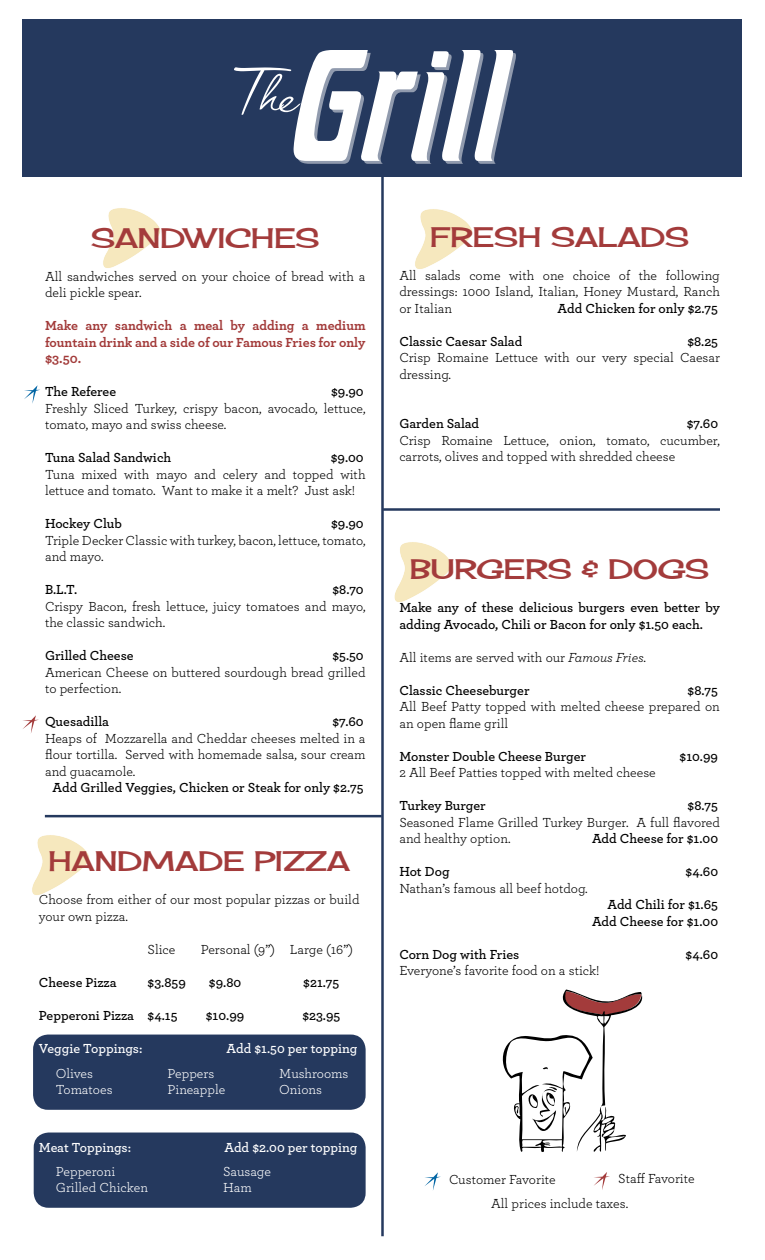
<style>
.page{position:relative;width:765px;height:1260px;background:#fff}
.page>*{position:absolute;margin:0;border:0;box-sizing:border-box;transform-origin:0 0}
.t1{font:27.5px "Cherry Cream Soda";color:#a33b3b}
.t2{font:13.75px/16.5px "Archer";color:#000}
.t3{font:600 13.75px/16.5px "Archer";color:#000}
.t4{font:700 13.75px/16.5px "Archer";color:#a23a39;text-align:justify}
.t5{font:13.75px "Archer";color:#fff}
.t6{font:600 13.75px "Archer";color:#fff}
.s1{font-style:italic}
</style>
<div class="page">
<img style="left:103px;top:208px;width:57px;height:60px">
<img style="left:394px;top:542px;width:58px;height:60px">
<img style="left:415px;top:209px;width:57px;height:60px">
<div style="left:22px;top:19px;width:720px;height:159px;background:#25395e"></div>
<hr style="left:381px;top:163px;width:3px;height:1073px;background:#25395e">
<hr style="left:383px;top:508px;width:337px;height:3px;background:#25395e">
<svg style="left:234px;top:50px;width:282px;height:114px"></svg>
<img style="left:32px;top:816px;width:69px;height:79px">
<div style="left:33px;top:1035px;width:333px;height:75px;background:#25395e;border-radius:15px"></div>
<div style="left:34px;top:1133px;width:332px;height:75px;background:#25395e;border-radius:15px"></div>
<hr style="left:45px;top:815px;width:337px;height:2px;background:#25395e">
<svg style="left:502px;top:990px;width:141px;height:162px"></svg>
<svg style="left:24px;top:385px;width:16px;height:19px"></svg>
<svg style="left:425px;top:1172px;width:16px;height:18px"></svg>
<svg style="left:594px;top:1172px;width:16px;height:18px"></svg>
<svg style="left:23px;top:715px;width:16px;height:18px"></svg>
<p class="t1" style="left:91px;top:221px;width:230px">SANDWICHES</p>
<p class="t2" style="left:45px;top:267px;width:322px">All sandwiches served on your choice of bread with a deli pickle spear.</p>
<p class="t4" style="left:45px;top:317px;width:322px">Make any sandwich a meal by adding a medium fountain drink and a side of our Famous Fries for only $3.50.</p>
<p class="t3" style="left:45px;top:383px;width:73px">The Referee</p>
<p class="t3" style="left:331px;top:383px;width:34px">$9.90</p>
<p class="t2" style="left:45px;top:399px;width:322px">Freshly Sliced Turkey, crispy bacon, avocado, lettuce, tomato, mayo and swiss cheese.</p>
<p class="t3" style="left:45px;top:449px;width:128px">Tuna Salad Sandwich</p>
<p class="t3" style="left:331px;top:449px;width:34px">$9.00</p>
<p class="t2" style="left:45px;top:465px;width:322px">Tuna mixed with mayo and celery and topped with lettuce and tomato. Want to make it a melt? Just ask!</p>
<p class="t3" style="left:45px;top:515px;width:78px">Hockey Club</p>
<p class="t3" style="left:331px;top:515px;width:34px">$9.90</p>
<p class="t2" style="left:45px;top:531px;width:322px">Triple Decker Classic with turkey, bacon, lettuce, tomato, and mayo.</p>
<p class="t3" style="left:45px;top:581px;width:34px">B.L.T.</p>
<p class="t3" style="left:332px;top:581px;width:33px">$8.70</p>
<p class="t2" style="left:45px;top:597px;width:322px">Crispy Bacon, fresh lettuce, juicy tomatoes and mayo, the classic sandwich.</p>
<p class="t3" style="left:45px;top:647px;width:90px">Grilled Cheese</p>
<p class="t3" style="left:332px;top:647px;width:33px">$5.50</p>
<p class="t2" style="left:45px;top:663px;width:322px">American Cheese on buttered sourdough bread grilled to perfection.</p>
<p class="t3" style="left:45px;top:713px;width:66px">Quesadilla</p>
<p class="t3" style="left:332px;top:713px;width:33px">$7.60</p>
<p class="t2" style="left:45px;top:729px;width:322px;text-align:justify">Heaps of Mozzarella and Cheddar cheeses melted in a flour tortilla. Served with homemade salsa, sour cream and guacamole.</p>
<p class="t3" style="left:53px;top:779px;width:313px">Add Grilled Veggies, Chicken or Steak for only $2.75</p>
<p class="t1" style="left:48px;top:844px;width:303px">HANDMADE PIZZA</p>
<p class="t2" style="left:39px;top:891px;width:322px">Choose from either of our most popular pizzas or build your own pizza.</p>
<p class="t2" style="left:148px;top:940px;width:29px">Slice</p>
<p class="t2" style="left:201px;top:940px;width:154px">Personal (9”) Large (16”)</p>
<p class="t3" style="left:39px;top:973px;width:79px">Cheese Pizza</p>
<p class="t3" style="left:148px;top:973px;width:40px">$3.859</p>
<p class="t3" style="left:209px;top:973px;width:34px">$9.80</p>
<p class="t3" style="left:303px;top:973px;width:38px">$21.75</p>
<p class="t3" style="left:39px;top:1006px;width:140px">Pepperoni Pizza $4.15</p>
<p class="t3" style="left:206px;top:1006px;width:40px">$10.99</p>
<p class="t3" style="left:302px;top:1006px;width:39px">$23.95</p>
<p class="t6" style="left:39px;top:1038px;width:105px">Veggie Toppings:</p>
<p class="t6" style="left:227px;top:1038px;width:132px">Add $1.50 per topping</p>
<p class="t5" style="left:56px;top:1064px;width:39px">Olives</p>
<p class="t5" style="left:56px;top:1080px;width:58px">Tomatoes</p>
<p class="t5" style="left:167px;top:1064px;width:48px">Peppers</p>
<p class="t5" style="left:167px;top:1080px;width:59px">Pineapple</p>
<p class="t5" style="left:279px;top:1064px;width:71px">Mushrooms</p>
<p class="t5" style="left:279px;top:1080px;width:44px">Onions</p>
<p class="t6" style="left:39px;top:1137px;width:94px">Meat Toppings:</p>
<p class="t6" style="left:225px;top:1137px;width:135px">Add $2.00 per topping</p>
<p class="t5" style="left:56px;top:1162px;width:61px">Pepperoni</p>
<p class="t5" style="left:56px;top:1178px;width:94px">Grilled Chicken</p>
<p class="t5" style="left:223px;top:1162px;width:49px">Sausage</p>
<p class="t5" style="left:223px;top:1178px;width:30px">Ham</p>
<p class="t1" style="left:430px;top:220px;width:260px">FRESH SALADS</p>
<p class="t2" style="left:399px;top:266px;width:322px;text-align:justify">All salads come with one choice of the following dressings: 1000 Island, Italian, Honey Mustard, Ranch or Italian</p>
<p class="t3" style="left:558px;top:299px;width:162px">Add Chicken for only $2.75</p>
<p class="t3" style="left:399px;top:332px;width:125px">Classic Caesar Salad</p>
<p class="t3" style="left:687px;top:332px;width:32px">$8.25</p>
<p class="t2" style="left:399px;top:349px;width:322px">Crisp Romaine Lettuce with our very special Caesar dressing.</p>
<p class="t3" style="left:399px;top:415px;width:81px">Garden Salad</p>
<p class="t3" style="left:687px;top:415px;width:33px">$7.60</p>
<p class="t2" style="left:399px;top:431px;width:322px">Crisp Romaine Lettuce, onion, tomato, cucumber, carrots, olives and topped with shredded cheese</p>
<p class="t1" style="left:410px;top:552px;width:301px">BURGERS &amp; DOGS</p>
<p class="t3" style="left:399px;top:599px;width:322px">Make any of these delicious burgers even better by adding Avocado, Chili or Bacon for only $1.50 each.</p>
<p class="t2" style="left:399px;top:648px;width:249px">All items are served with our <span class="s1">Famous Fries.</span></p>
<p class="t3" style="left:399px;top:681px;width:132px">Classic Cheeseburger</p>
<p class="t3" style="left:688px;top:681px;width:32px">$8.75</p>
<p class="t2" style="left:399px;top:698px;width:322px">All Beef Patty topped with melted cheese prepared on an open flame grill</p>
<p class="t3" style="left:399px;top:747px;width:188px">Monster Double Cheese Burger</p>
<p class="t3" style="left:680px;top:747px;width:40px">$10.99</p>
<p class="t2" style="left:399px;top:764px;width:258px">2 All Beef Patties topped with melted cheese</p>
<p class="t3" style="left:399px;top:797px;width:88px">Turkey Burger</p>
<p class="t3" style="left:688px;top:797px;width:32px">$8.75</p>
<p class="t2" style="left:399px;top:813px;width:322px">Seasoned Flame Grilled Turkey Burger. A full flavored and healthy option.</p>
<p class="t3" style="left:592px;top:830px;width:128px">Add Cheese for $1.00</p>
<p class="t3" style="left:399px;top:863px;width:52px">Hot Dog</p>
<p class="t3" style="left:686px;top:863px;width:34px">$4.60</p>
<p class="t2" style="left:399px;top:879px;width:190px">Nathan’s famous all beef hotdog.</p>
<p class="t3" style="left:607px;top:896px;width:112px">Add Chili for $1.65</p>
<p class="t3" style="left:592px;top:912px;width:128px">Add Cheese for $1.00</p>
<p class="t3" style="left:399px;top:945px;width:121px">Corn Dog with Fries</p>
<p class="t3" style="left:686px;top:945px;width:34px">$4.60</p>
<p class="t2" style="left:399px;top:962px;width:202px">Everyone’s favorite food on a stick!</p>
<p class="t2" style="left:618px;top:1170px;width:78px">Staff Favorite</p>
<p class="t2" style="left:449px;top:1170px;width:108px">Customer Favorite</p>
<p class="t2" style="left:491px;top:1194px;width:139px">All prices include taxes.</p>
</div>
